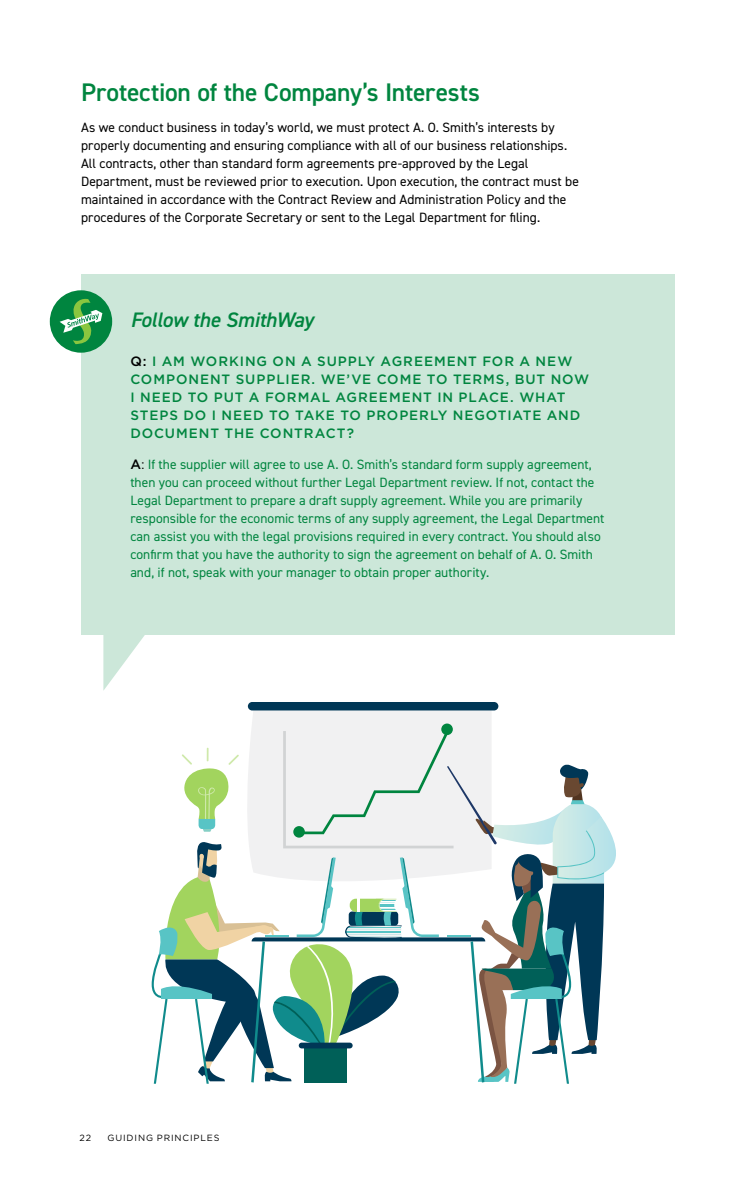
<style>
.page{position:relative;width:756px;height:1188px;background:#fff}
.page>*{position:absolute;margin:0;border:0;box-sizing:border-box;transform-origin:0 0}
.t1{font:600 25.5px "DIN2014";letter-spacing:-.005em;color:#00853f}
.t2{font:italic 600 21px "DIN2014";letter-spacing:-.015em;color:#00853f}
.t3{font:13.5px/18px "DIN2014";letter-spacing:.005em;color:#00853f}
.t4{font:13.5px/18px "DIN2014";letter-spacing:.005em;color:#000}
.t5{font:500 13.5px/18px "Gotham";letter-spacing:.065em;color:#00853f}
.t6{font:9px "Gotham";letter-spacing:.1em;color:#000}
.s1{color:#000}
.s2{font-family:"Gotham";font-weight:500;color:#000}
</style>
<div class="page">
<div style="left:81px;top:274px;width:594px;height:360px;background:#cce7d9"></div>
<svg style="left:103px;top:634px;width:43px;height:57px"></svg>
<div style="left:250px;top:710px;width:242px;height:18px;background:#f1f1f2"></div>
<div style="left:248px;top:702px;width:250px;height:8px;background:#003756;border-radius:4px"></div>
<div style="left:441px;top:724px;width:12px;height:11px;background:#00853f;border-radius:50%"></div>
<svg style="left:152px;top:728px;width:464px;height:356px"></svg>
<div style="left:50px;top:290px;width:62px;height:63px;background:#00853f;border-radius:50%"></div>
<svg style="left:60px;top:299px;width:42px;height:45px"></svg>
<h1 class="t1" style="left:81px;top:75px;width:400px">Protection of the Company’s Interests</h1>
<p class="t4" style="left:81px;top:118px;width:499px">As we conduct business in today’s world, we must protect A. O. Smith’s interests by properly documenting and ensuring compliance with all of our business relationships.<br>All contracts, other than standard form agreements pre-approved by the Legal Department, must be reviewed prior to execution. Upon execution, the contract must be maintained in accordance with the Contract Review and Administration Policy and the procedures of the Corporate Secretary or sent to the Legal Department for filing.</p>
<h2 class="t2" style="left:130px;top:306px;width:185px">Follow the SmithWay</h2>
<p class="t5" style="left:130px;top:352px;width:460px"><span class="s1">Q:</span> I AM WORKING ON A SUPPLY AGREEMENT FOR A NEW COMPONENT SUPPLIER. WE’VE COME TO TERMS, BUT NOW I NEED TO PUT A FORMAL AGREEMENT IN PLACE. WHAT STEPS DO I NEED TO TAKE TO PROPERLY NEGOTIATE AND DOCUMENT THE CONTRACT?</p>
<p class="t3" style="left:130px;top:456px;width:476px"><span class="s2">A</span><span class="s1">:</span> If the supplier will agree to use A. O. Smith’s standard form supply agreement, then you can proceed without further Legal Department review. If not, contact the Legal Department to prepare a draft supply agreement. While you are primarily responsible for the economic terms of any supply agreement, the Legal Department can assist you with the legal provisions required in every contract. You should also confirm that you have the authority to sign the agreement on behalf of A. O. Smith and, if not, speak with your manager to obtain proper authority.</p>
<p class="t6" style="left:80px;top:1132px;width:13px">22</p>
<p class="t6" style="left:107px;top:1132px;width:114px">GUIDING PRINCIPLES</p>
</div>
